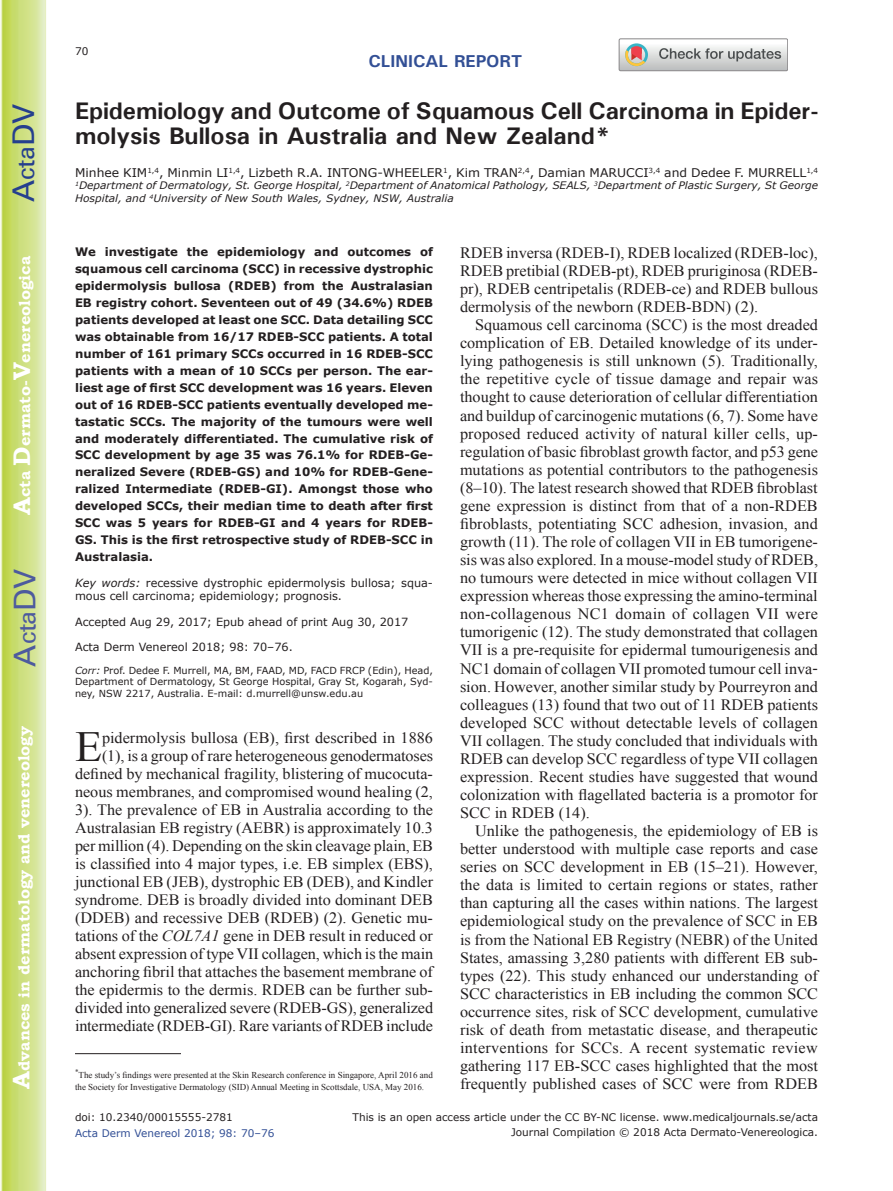
<style>
.page{position:relative;width:893px;height:1191px;background:#fff}
.page>*{position:absolute;margin:0;border:0;box-sizing:border-box;transform-origin:0 0}
.t1{font:42.9px "Times New Roman";color:#231f20}
.t2{font:30px "Univers";color:#4d5a9e}
.t3{font:30px "Univers";color:#253f8e}
.t4{font:700 24px/25.5px "Univers";letter-spacing:-.005em;color:#231f20}
.t5{font:700 17.25px "Univers";color:#324f95}
.t6{font:15.75px/18px "Times New Roman";color:#231f20;text-align:justify}
.t7{font:700 15.75px "Bookman Old Style";color:#fff}
.t8{font:12px "Verdana";color:#231f20}
.t9{font:700 11.7px/17px "Verdana";color:#231f20;text-align:justify}
.t10{font:11.25px/13.5px "Verdana";color:#231f20}
.t11{font:10.5px "Verdana";color:#231f20}
.t12{font:10.5px "Verdana";color:#324f95}
.t13{font:italic 10.35px/12.8px "Verdana";color:#231f20}
.t14{font:9.75px/11.7px "Verdana";color:#231f20;text-align:justify}
.t15{font:9px/12px "Times New Roman";color:#231f20}
.s1{font-size:24px}
.s2{font-style:italic}
</style>
<div class="page">
<svg style="left:1px;top:0;width:45px;height:1191px;background:#cfe084"></svg>
<hr style="left:75px;top:1053px;width:106px;height:1px;background:#231f20">
<svg style="left:619px;top:39px;width:169px;height:32px"></svg>
<h2 class="t3" style="left:6px;top:202px;width:100px;rotate:-90deg">A<span class="s1">cta</span>DV</h2>
<p class="t7" style="left:15px;top:515px;width:260px;rotate:-90deg"><span class="s1">A</span>cta <span class="s1">D</span>ermato-<span class="s1">V</span>enereologica</p>
<h2 class="t2" style="left:7px;top:666px;width:100px;rotate:-90deg">A<span class="s1">cta</span>DV</h2>
<p class="t7" style="left:15px;top:1088px;width:364px;rotate:-90deg"><span class="s1">A</span>dvances in dermatology and venereology</p>
<p class="t11" style="left:75px;top:44px;width:15px">70</p>
<p class="t5" style="left:368px;top:50px;width:155px">CLINICAL REPORT</p>
<h3 class="t4" style="left:75px;top:97px;width:745px">Epidemiology and Outcome of Squamous Cell Carcinoma in Epider&shy;molysis Bullosa in Australia and New Zealand*</h3>
<p class="t8" style="left:75px;top:164px;width:745px">Minhee KIM<sup>1,4</sup>, Minmin LI<sup>1,4</sup>, Lizbeth R.A. INTONG-WHEELER<sup>1</sup>, Kim TRAN<sup>2,4</sup>, Damian MARUCCI<sup>3,4</sup> and Dedee F. MURRELL<sup>1,4</sup></p>
<p class="t13" style="left:75px;top:179px;width:745px"><sup>1</sup>Department of Dermatology, St. George Hospital, <sup>2</sup>Department of Anatomical Pathology, SEALS, <sup>3</sup>Department of Plastic Surgery, St George<br>Hospital, and <sup>4</sup>University of New South Wales, Sydney, NSW, Australia</p>
<p class="t9" style="left:75px;top:243px;width:359px">We investigate the epidemiology and outcomes of squamous cell carcinoma (SCC) in recessive dystrophic epidermolysis bullosa (RDEB) from the Australasian EB registry cohort. Seventeen out of 49 (34.6%) RDEB patients developed at least one SCC. Data detailing SCC was obtainable from 16/17 RDEB-SCC patients. A total number of 161 primary SCCs occurred in 16 RDEB-SCC patients with a mean of 10 SCCs per person. The ear&shy;liest age of first SCC development was 16 years. Eleven out of 16 RDEB-SCC patients eventually developed me&shy;tastatic SCCs. The majority of the tumours were well and moderately differentiated. The cumulative risk of SCC development by age 35 was 76.1% for RDEB-Ge&shy;neralized Severe (RDEB-GS) and 10% for RDEB-Gene&shy;ralized Intermediate (RDEB-GI). Amongst those who developed SCCs, their median time to death after first SCC was 5 years for RDEB-GI and 4 years for RDEB-GS. This is the first retrospective study of RDEB-SCC in Australasia.</p>
<p class="t10" style="left:75px;top:576px;width:359px"><span class="s2">Key words:</span> recessive dystrophic epidermolysis bullosa; squa&shy;mous cell carcinoma; epidemiology; prognosis.</p>
<p class="t10" style="left:75px;top:615px;width:335px">Accepted Aug 29, 2017; Epub ahead of print Aug 30, 2017</p>
<p class="t10" style="left:75px;top:639px;width:219px">Acta Derm Venereol 2018; 98: 70–76.</p>
<p class="t14" style="left:75px;top:664px;width:359px"><span class="s2">Corr:</span> Prof. Dedee F. Murrell, MA, BM, FAAD, MD, FACD FRCP (Edin), Head, Department of Dermatology, St George Hospital, Gray St, Kogarah, Syd&shy;ney, NSW 2217, Australia. E-mail: d.murrell@unsw.edu.au</p>
<h1 class="t1" style="left:75px;top:717px;width:29px">E</h1>
<p class="t6" style="left:75px;top:728px;width:360px;text-align:right">pidermolysis bullosa (EB), first described in 1886<br>(1), is a group of rare heterogeneous genodermatoses defined by mechanical fragility, blistering of mucocuta&shy;neous membranes, and compromised wound healing (2, 3). The prevalence of EB in Australia according to the Australasian EB registry (AEBR) is approximately 10.3 per million (4). Depending on the skin cleavage plain, EB is classified into 4 major types, i.e. EB simplex (EBS), junctional EB (JEB), dystrophic EB (DEB), and Kindler syndrome. DEB is broadly divided into dominant DEB (DDEB) and recessive DEB (RDEB) (2). Genetic mu&shy;tations of the <span class="s2">COL7A1</span> gene in DEB result in reduced or absent expression of type VII collagen, which is the main anchoring fibril that attaches the basement membrane of the epidermis to the dermis. RDEB can be further sub&shy;divided into generalized severe (RDEB-GS), generalized intermediate (RDEB-GI). Rare variants of RDEB include</p>
<p class="t15" style="left:75px;top:1068px;width:359px"><sup>*</sup>The study’s findings were presented at the Skin Research conference in Singapore, April 2016 and the Society for Investigative Dermatology (SID) Annual Meeting in Scottsdale, USA, May 2016.</p>
<p class="t6" style="left:460px;top:243px;width:359px">RDEB inversa (RDEB-I), RDEB localized (RDEB-loc), RDEB pretibial (RDEB-pt), RDEB pruriginosa (RDEB&shy;pr), RDEB centripetalis (RDEB-ce) and RDEB bullous dermolysis of the newborn (RDEB-BDN) (2).</p>
<p class="t6" style="left:460px;top:316px;width:360px;text-indent:15px">Squamous cell carcinoma (SCC) is the most dreaded complication of EB. Detailed knowledge of its under&shy;lying pathogenesis is still unknown (5). Traditionally, the repetitive cycle of tissue damage and repair was thought to cause deterioration of cellular differentiation and buildup of carcinogenic mutations (6, 7). Some have proposed reduced activity of natural killer cells, up&shy;regulation of basic fibroblast growth factor, and p53 gene mutations as potential contributors to the pathogenesis (8–10). The latest research showed that RDEB fibroblast gene expression is distinct from that of a non-RDEB fibroblasts, potentiating SCC adhesion, invasion, and growth (11). The role of collagen VII in EB tumorigene&shy;sis was also explored. In a mouse-model study of RDEB, no tumours were detected in mice without collagen VII expression whereas those expressing the amino-terminal non-collagenous NC1 domain of collagen VII were tumorigenic (12). The study demonstrated that collagen VII is a pre-requisite for epidermal tumourigenesis and NC1 domain of collagen VII promoted tumour cell inva&shy;sion. However, another similar study by Pourreyron and colleagues (13) found that two out of 11 RDEB patients developed SCC without detectable levels of collagen VII collagen. The study concluded that individuals with RDEB can develop SCC regardless of type VII collagen expression. Recent studies have suggested that wound colonization with flagellated bacteria is a promotor for SCC in RDEB (14).</p>
<p class="t6" style="left:460px;top:821px;width:360px;text-indent:15px">Unlike the pathogenesis, the epidemiology of EB is better understood with multiple case reports and case series on SCC development in EB (15–21). However, the data is limited to certain regions or states, rather than capturing all the cases within nations. The largest epidemiological study on the prevalence of SCC in EB is from the National EB Registry (NEBR) of the United States, amassing 3,280 patients with different EB sub&shy;types (22). This study enhanced our understanding of SCC characteristics in EB including the common SCC occurrence sites, risk of SCC development, cumulative risk of death from metastatic disease, and therapeutic interventions for SCCs. A recent systematic review gathering 117 EB-SCC cases highlighted that the most frequently published cases of SCC were from RDEB</p>
<p class="t11" style="left:75px;top:1109px;width:159px">doi: 10.2340/00015555-2781</p>
<p class="t12" style="left:75px;top:1125px;width:201px">Acta Derm Venereol 2018; 98: 70–76</p>
<p class="t11" style="left:353px;top:1109px;width:467px">This is an open access article under the CC BY-NC license. www.medicaljournals.se/acta</p>
<p class="t11" style="left:511px;top:1125px;width:308px">Journal Compilation © 2018 Acta Dermato-Venereologica.</p>
</div>
